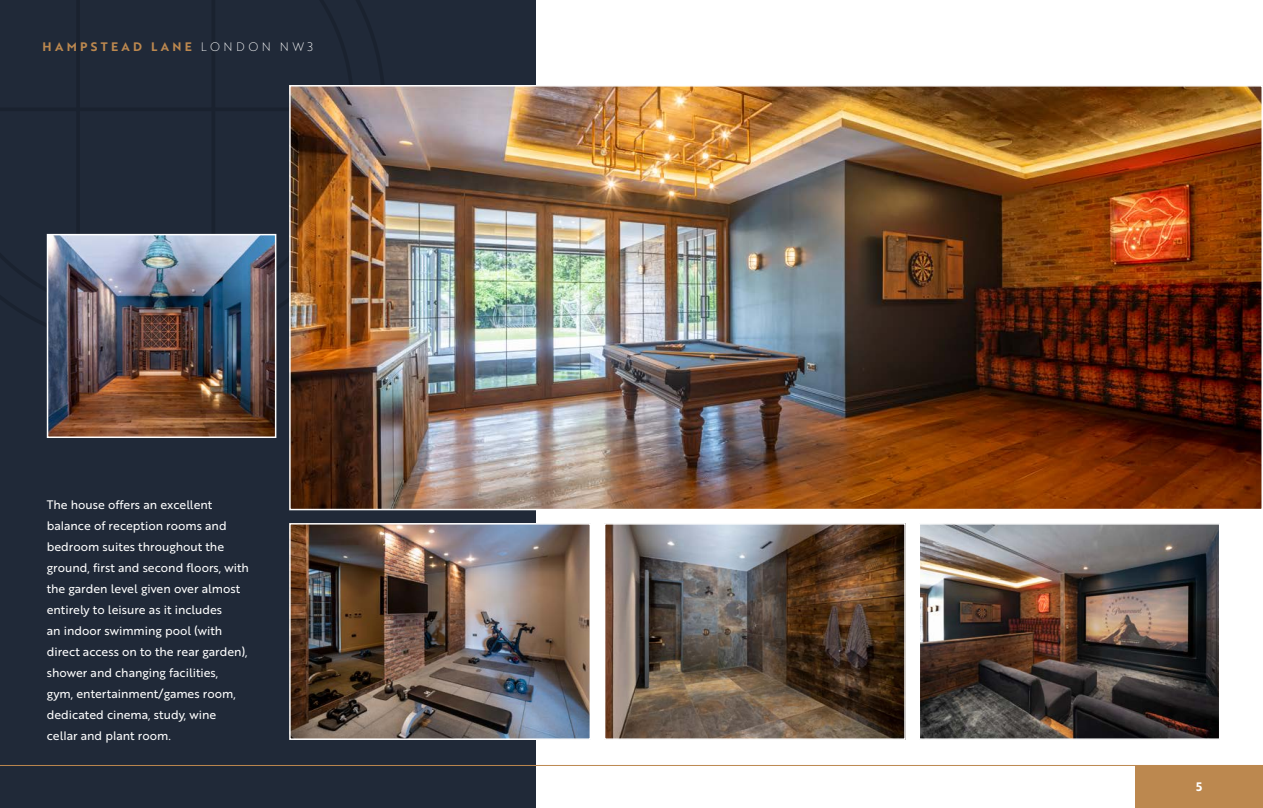
<style>
.page{position:relative;width:1263px;height:808px;background:#fff}
.page>*{position:absolute;margin:0;border:0;box-sizing:border-box;transform-origin:0 0}
.t1{font:12px/21px "Brother 1816 Regular";color:#fff}
.t2{font:12px "Brother 1816 Bold";letter-spacing:.28em;color:#bc884f}
.t3{font:12px "Brother 1816 Bold";color:#fff}
.s1{font-family:"Brother 1816 Thin";color:#fff}
</style>
<div class="page">
<div style="left:0;top:0;width:536px;height:808px;background:#202938"></div>
<div style="left:1135px;top:765px;width:128px;height:43px;background:#bc884f"></div>
<hr style="left:0;top:765px;width:1263px;height:1px;background:#bc884f">
<img style="left:292px;top:88px;width:968px;height:419px">
<div style="left:289px;top:85px;width:974px;height:425px;border:2px solid #fff"></div>
<img style="left:292px;top:526px;width:296px;height:211px">
<div style="left:289px;top:523px;width:302px;height:217px;border:2px solid #fff"></div>
<img style="left:607px;top:526px;width:296px;height:211px">
<div style="left:604px;top:523px;width:302px;height:217px;border:2px solid #fff"></div>
<img style="left:921px;top:526px;width:296px;height:211px">
<div style="left:918px;top:523px;width:302px;height:217px;border:2px solid #fff"></div>
<img style="left:50px;top:237px;width:223px;height:198px">
<div style="left:47px;top:234px;width:229px;height:204px;border:2px solid #fff"></div>
<p class="t2" style="left:43px;top:38px;width:272px">HAMPSTEAD LANE <span class="s1">LONDON NW3</span></p>
<p class="t1" style="left:47px;top:494px;width:204px">The house offers an excellent balance of reception rooms and bedroom suites throughout the ground, first and second floors, with the garden level given over almost entirely to leisure as it includes<br>an indoor swimming pool (with direct access on to the rear garden), shower and changing facilities,<br>gym, entertainment/games room, dedicated cinema, study, wine cellar and plant room.</p>
<p class="t3" style="left:1196px;top:778px;width:8px">5</p>
</div>
